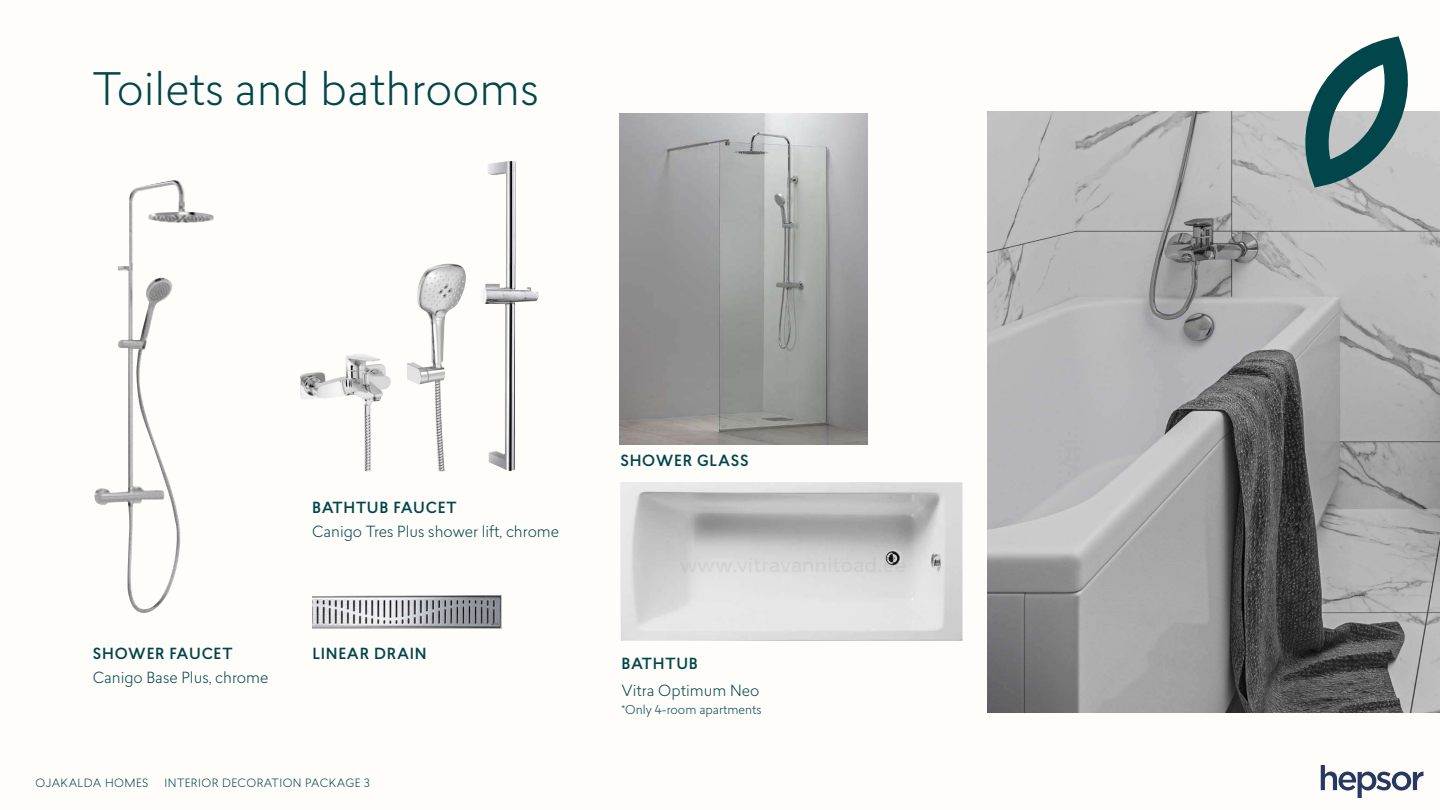
<style>
.page{position:relative;width:1440px;height:810px;background:#fffdf9}
.page>*{position:absolute;margin:0;border:0;box-sizing:border-box;transform-origin:0 0}
.t1{font:300 43.95px "Lasiver";color:#00464b}
.t2{font:300 15.08px "Lasiver";color:#00464b}
.t3{font:500 15.08px "Lasiver";letter-spacing:.05em;color:#00464b}
.t4{font:300 12px "Lasiver";color:#00464b}
.t5{font:300 11.25px "Lasiver";letter-spacing:.04em;color:#00464b}
</style>
<div class="page">
<img style="left:95px;top:180px;width:119px;height:433px">
<img style="left:620px;top:482px;width:342px;height:159px">
<img style="left:300px;top:264px;width:166px;height:207px">
<img style="left:481px;top:161px;width:58px;height:310px">
<img style="left:312px;top:595px;width:189px;height:33px">
<img style="left:987px;top:112px;width:453px;height:601px">
<svg style="left:1301px;top:36px;width:111px;height:152px"></svg>
<svg style="left:1321px;top:765px;width:102px;height:33px"></svg>
<img style="left:619px;top:113px;width:249px;height:331px">
<h1 class="t1" style="left:93px;top:58px;width:448px">Toilets and bathrooms</h1>
<p class="t3" style="left:93px;top:643px;width:141px">SHOWER FAUCET</p>
<p class="t2" style="left:93px;top:667px;width:177px">Canigo Base Plus, chrome</p>
<p class="t3" style="left:312px;top:497px;width:146px">BATHTUB FAUCET</p>
<p class="t2" style="left:312px;top:521px;width:249px">Canigo Tres Plus shower lift, chrome</p>
<p class="t3" style="left:312px;top:643px;width:116px">LINEAR DRAIN</p>
<p class="t5" style="left:35px;top:775px;width:114px">OJAKALDA HOMES</p>
<p class="t5" style="left:165px;top:775px;width:207px">INTERIOR DECORATION PACKAGE 3</p>
<p class="t3" style="left:620px;top:450px;width:130px">SHOWER GLASS</p>
<p class="t3" style="left:622px;top:653px;width:78px">BATHTUB</p>
<p class="t2" style="left:622px;top:680px;width:139px">Vitra Optimum Neo</p>
<p class="t4" style="left:622px;top:701px;width:142px">*Only 4-room apartments</p>
</div>
